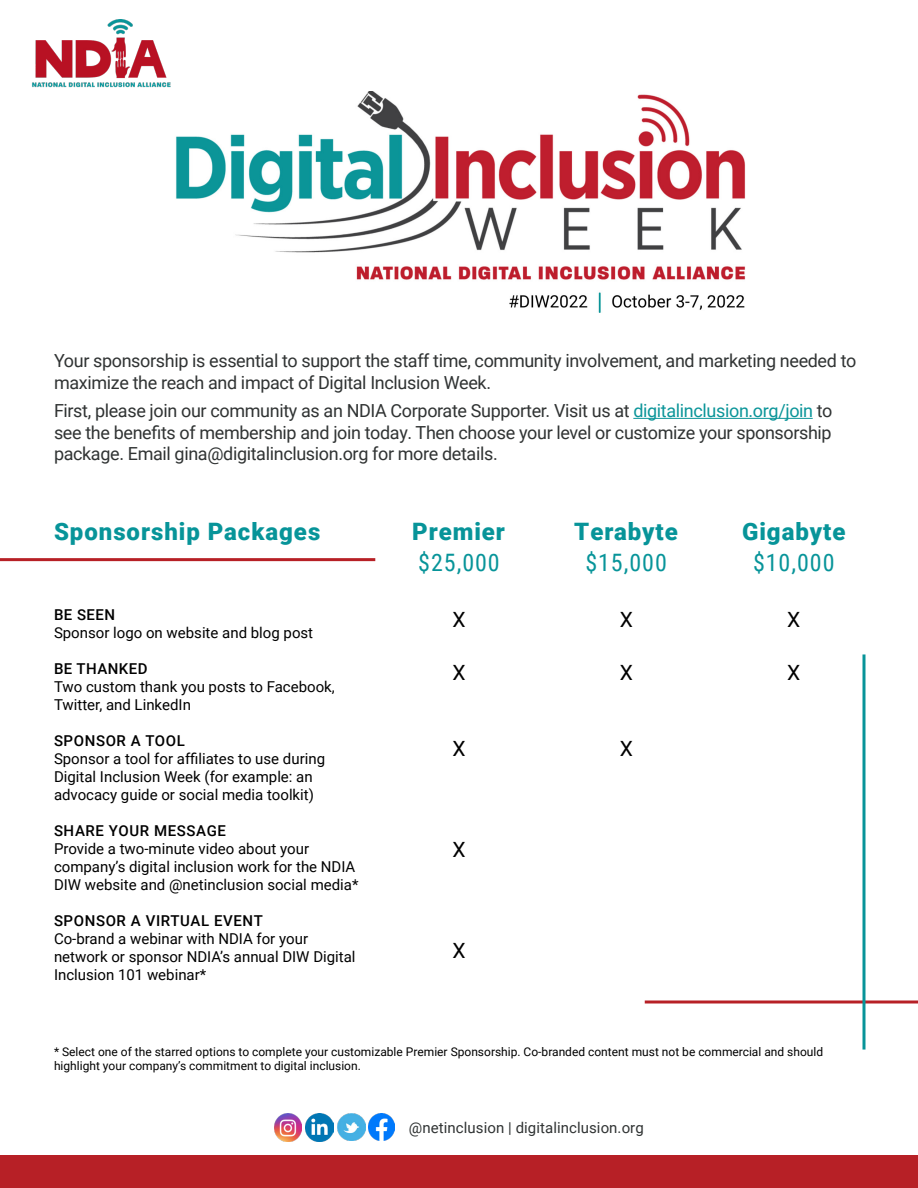
<style>
.page{position:relative;width:918px;height:1188px;background:#fff}
.page>*{position:absolute;margin:0;border:0;box-sizing:border-box;transform-origin:0 0}
.t1{font:900 24px "Roboto";letter-spacing:.04em;color:#079499}
.t2{font:24px "Roboto Condensed";letter-spacing:.04em;color:#079499}
.t3{font:21px "Roboto";color:#000}
.t4{font:18px/21.6px "Roboto";letter-spacing:-.02em;color:#303333}
.t5{font:15px/18px "Roboto";color:#000}
.t6{font:500 15px "Roboto";letter-spacing:.04em;color:#000}
.t7{font:15px "Roboto";letter-spacing:.005em;color:#303333}
.t8{font:12px/14.4px "Roboto";color:#000}
.s1{color:#0b9599}
</style>
<div class="page">
<div style="left:0;top:1155px;width:918px;height:33px;background:#b72026"></div>
<hr style="left:633px;top:418px;width:180px;height:1px;background:#0b9599">
<img style="left:176px;top:92px;width:570px;height:220px">
<img style="left:32px;top:19px;width:139px;height:69px">
<hr style="left:0;top:558px;width:375px;height:3px;background:#b72026">
<svg style="left:645px;top:1000px;width:273px;height:4px"></svg>
<svg style="left:862px;top:654px;width:4px;height:396px;background:#44aeb1"></svg>
<img style="left:369px;top:1114px;width:26px;height:27px">
<img style="left:337px;top:1113px;width:28px;height:28px">
<img style="left:306px;top:1113px;width:28px;height:28px">
<img style="left:274px;top:1114px;width:28px;height:27px">
<p class="t4" style="left:54px;top:349px;width:804px">Your sponsorship is essential to support the staff time, community involvement, and marketing needed to maximize the reach and impact of Digital Inclusion Week.</p>
<p class="t4" style="left:54px;top:399px;width:780px;text-align:justify">First, please join our community as an NDIA Corporate Supporter. Visit us at <span class="s1">digitalinclusion.org/join</span> to see the benefits of membership and join today. Then choose your level or customize your sponsorship package. Email gina@digitalinclusion.org for more details.</p>
<h1 class="t1" style="left:54px;top:514px;width:268px">Sponsorship Packages</h1>
<h1 class="t1" style="left:412px;top:514px;width:94px">Premier</h1>
<h1 class="t1" style="left:574px;top:514px;width:105px">Terabyte</h1>
<h1 class="t1" style="left:742px;top:514px;width:105px">Gigabyte</h1>
<p class="t6" style="left:54px;top:604px;width:63px">BE SEEN</p>
<p class="t5" style="left:54px;top:623px;width:261px">Sponsor logo on website and blog post</p>
<p class="t6" style="left:54px;top:658px;width:95px">BE THANKED</p>
<p class="t5" style="left:54px;top:677px;width:282px">Two custom thank you posts to Facebook,<br>Twitter, and LinkedIn</p>
<p class="t6" style="left:54px;top:730px;width:132px">SPONSOR A TOOL</p>
<p class="t5" style="left:54px;top:749px;width:273px">Sponsor a tool for affiliates to use during<br>Digital Inclusion Week (for example: an advocacy guide or social media toolkit)</p>
<p class="t6" style="left:54px;top:820px;width:174px">SHARE YOUR MESSAGE</p>
<p class="t5" style="left:54px;top:839px;width:306px">Provide a two-minute video about your company’s digital inclusion work for the NDIA<br>DIW website and @netinclusion social media*</p>
<p class="t6" style="left:54px;top:910px;width:210px">SPONSOR A VIRTUAL EVENT</p>
<p class="t5" style="left:54px;top:929px;width:303px">Co-brand a webinar with NDIA for your network or sponsor NDIA’s annual DIW Digital<br>Inclusion 101 webinar*</p>
<h1 class="t2" style="left:418px;top:546px;width:83px">$25,000</h1>
<h1 class="t2" style="left:585px;top:546px;width:83px">$15,000</h1>
<h1 class="t2" style="left:753px;top:546px;width:83px">$10,000</h1>
<h2 class="t3" style="left:452px;top:604px;width:15px">X</h2>
<h2 class="t3" style="left:452px;top:658px;width:15px">X</h2>
<h2 class="t3" style="left:452px;top:734px;width:15px">X</h2>
<h2 class="t3" style="left:452px;top:835px;width:15px">X</h2>
<h2 class="t3" style="left:452px;top:936px;width:15px">X</h2>
<h2 class="t3" style="left:620px;top:604px;width:15px">X</h2>
<h2 class="t3" style="left:620px;top:658px;width:15px">X</h2>
<h2 class="t3" style="left:620px;top:734px;width:15px">X</h2>
<h2 class="t3" style="left:787px;top:604px;width:15px">X</h2>
<h2 class="t3" style="left:787px;top:658px;width:15px">X</h2>
<p class="t8" style="left:54px;top:1044px;width:771px">* Select one of the starred options to complete your customizable Premier Sponsorship. Co-branded content must not be commercial and should highlight your company’s commitment to digital inclusion.</p>
<p class="t7" style="left:409px;top:1117px;width:236px">@netinclusion | digitalinclusion.org</p>
</div>
